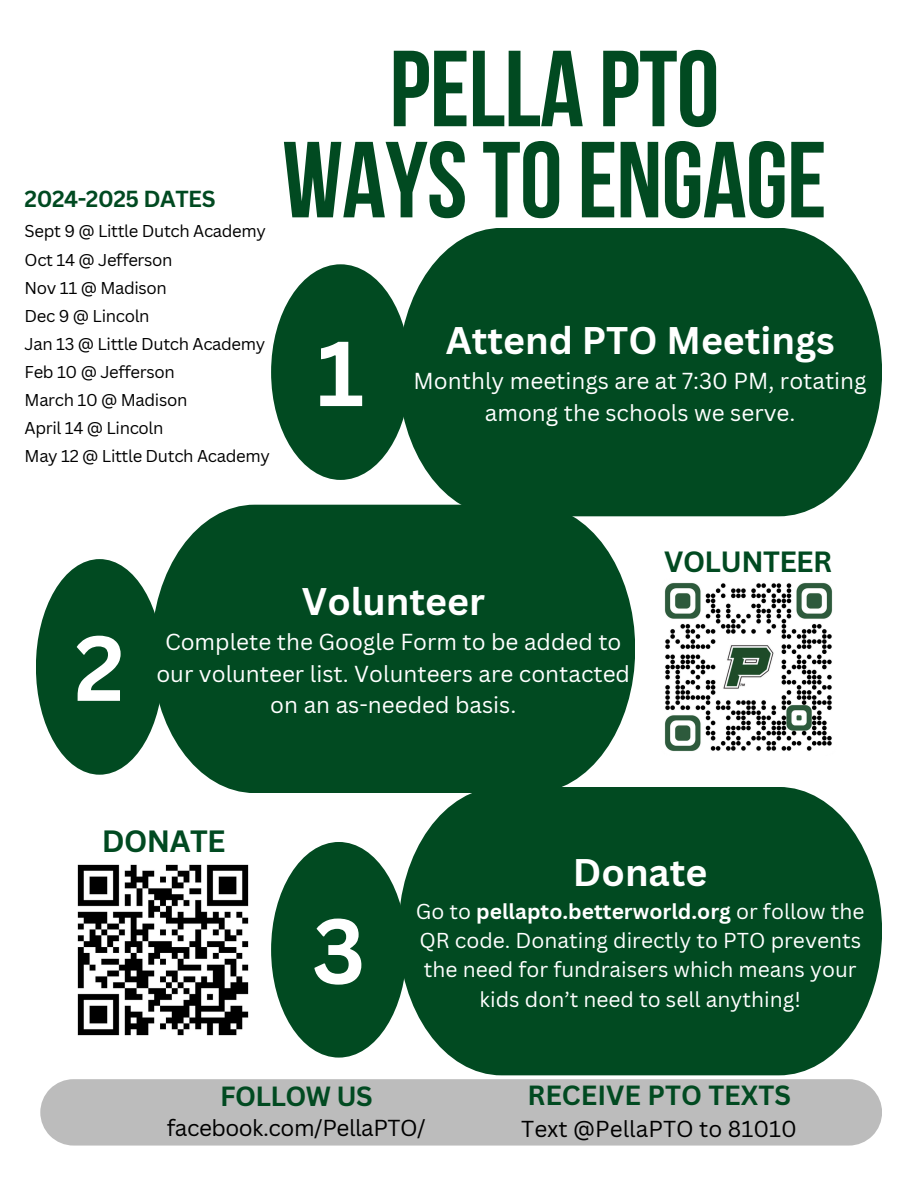
<style>
.page{position:relative;width:918px;height:1188px;background:#fff}
.page>*{position:absolute;margin:0;border:0;box-sizing:border-box;transform-origin:0 0}
.t1{font:700 107.85px/91.2px "Bebas Neue";letter-spacing:-.01em;color:#014a21;text-align:center}
.t2{font:700 90px "Canva Sans";color:#fff}
.t3{font:700 37.5px "Canva Sans";color:#fff}
.t4{font:700 30px "Canva Sans";letter-spacing:-.02em;color:#014a21}
.t5{font:700 28.5px "Canva Sans";letter-spacing:-.02em;color:#014a21}
.t6{font:700 27px "Canva Sans";color:#014a21}
.t7{font:700 27px "Canva Sans";letter-spacing:-.02em;color:#014a21}
.t8{font:700 22.65px "Canva Sans";letter-spacing:-.02em;color:#014a21}
.t9{font:22.5px/31.5px "Canva Sans";color:#fff;text-align:center}
.t10{font:22.5px "Canva Sans";letter-spacing:-.02em;color:#000}
.t11{font:22.5px "Canva Sans";color:#000}
.t12{font:21px/29.2px "Canva Sans";color:#fff;text-align:center}
.t13{font:16.65px "Canva Sans";letter-spacing:-.02em;color:#000}
.s1{font-weight:700}
</style>
<div class="page">
<svg style="left:398px;top:228px;width:484px;height:288px;background:#165934"></svg>
<div style="left:36px;top:559px;width:127px;height:215px;background:#014a21;border-radius:50%"></div>
<svg style="left:152px;top:505px;width:483px;height:288px;background:#155832"></svg>
<svg style="left:398px;top:787px;width:484px;height:288px;background:#165934"></svg>
<div style="left:271px;top:264px;width:139px;height:216px;background:#014a21;border-radius:50%"></div>
<div style="left:271px;top:842px;width:136px;height:215px;background:#014a21;border-radius:50%"></div>
<img style="left:664px;top:583px;width:169px;height:168px">
<img style="left:77px;top:864px;width:172px;height:172px">
<div style="left:40px;top:1079px;width:842px;height:67px;background:#bcbcbc"></div>
<p class="t8" style="left:25px;top:183px;width:192px">2024-2025 DATES</p>
<p class="t13" style="left:25px;top:220px;width:243px">Sept 9 @ Little Dutch Academy</p>
<h3 class="t13" style="left:25px;top:248px;width:149px">Oct 14 @ Jefferson</h3>
<p class="t13" style="left:25px;top:276px;width:144px">Nov 11 @ Madison</p>
<h3 class="t13" style="left:25px;top:304px;width:126px">Dec 9 @ Lincoln</h3>
<h2 class="t13" style="left:25px;top:332px;width:242px">Jan 13 @ Little Dutch Academy</h2>
<p class="t13" style="left:25px;top:360px;width:152px">Feb 10 @ Jefferson</p>
<p class="t13" style="left:25px;top:388px;width:164px">March 10 @ Madison</p>
<h3 class="t13" style="left:25px;top:417px;width:140px">April 14 @ Lincoln</h3>
<h2 class="t13" style="left:25px;top:445px;width:247px">May 12 @ Little Dutch Academy</h2>
<h1 class="t1" style="left:282px;top:54px;width:546px">PELLA PTO<br>WAYSTOENGAGE</h1>
<p class="t2" style="left:317px;top:310px;width:49px">1</p>
<p class="t3" style="left:446px;top:314px;width:391px">Attend PTO Meetings</p>
<p class="t9" style="left:414px;top:365px;width:454px">Monthly meetings are at 7:30 PM, rotating among the schools we serve.</p>
<h3 class="t5" style="left:664px;top:541px;width:169px">VOLUNTEER</h3>
<p class="t2" style="left:74px;top:605px;width:52px">2</p>
<p class="t3" style="left:302px;top:575px;width:184px">Volunteer</p>
<p class="t9" style="left:156px;top:626px;width:475px">Complete the Google Form to be added to our volunteer list. Volunteers are contacted on an as-needed basis.</p>
<h3 class="t4" style="left:102px;top:820px;width:125px">DONATE</h3>
<p class="t2" style="left:312px;top:888px;width:55px">3</p>
<p class="t3" style="left:573px;top:846px;width:136px">Donate</p>
<p class="t12" style="left:416px;top:896px;width:450px">Go to <span class="s1">pellapto.betterworld.org</span> or follow the QR code. Donating directly to PTO prevents the need for fundraisers which means your kids don’t need to sell anything!</p>
<p class="t7" style="left:220px;top:1077px;width:154px">FOLLOW US</p>
<p class="t10" style="left:167px;top:1112px;width:261px">facebook.com/PellaPTO/</p>
<p class="t6" style="left:527px;top:1076px;width:265px">RECEIVE PTO TEXTS</p>
<p class="t11" style="left:521px;top:1113px;width:277px">Text @PellaPTO to 81010</p>
</div>
